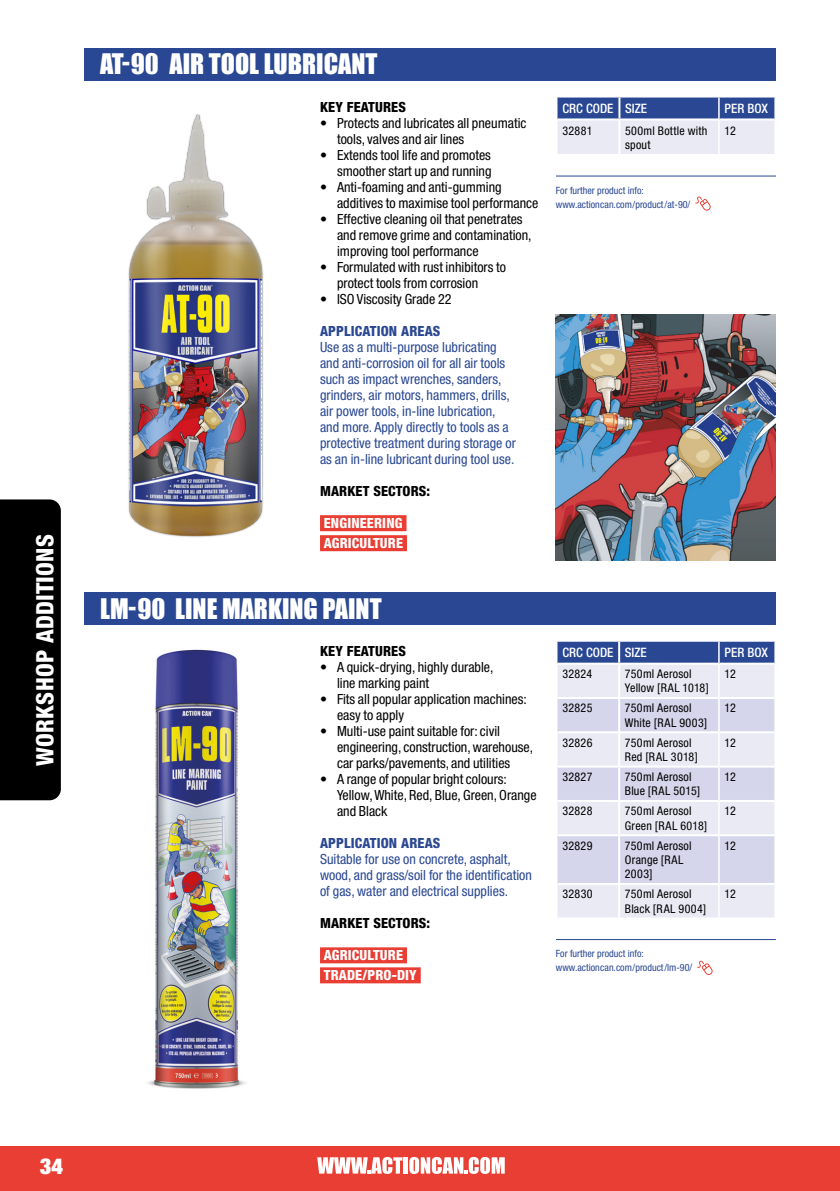
<style>
.page{position:relative;width:840px;height:1191px;background:#fff}
.page>*{position:absolute;margin:0;border:0;box-sizing:border-box;transform-origin:0 0}
.t1{font:26px "Impact";color:#fff}
.t2{font:800 condensed 24px "Helvetica Neue LT Std";letter-spacing:.01em;color:#fff}
.t3{font:900 condensed 22px "Helvetica Neue LT Std";color:#fff}
.t4{font:condensed 14px/16px "Helvetica Neue LT Std";color:#000}
.t5{font:condensed 14px/16px "Helvetica Neue LT Std";color:#294792}
.t6{font:800 condensed 14px "Helvetica Neue LT Std";letter-spacing:.01em;color:#000}
.t7{font:800 condensed 14px/20px "Helvetica Neue LT Std";letter-spacing:.01em;color:#fff}
.t8{font:800 condensed 14px "Helvetica Neue LT Std";letter-spacing:.01em;color:#294792}
.t9{font:500 condensed 13px "Helvetica Neue LT Std";color:#fff}
.t10{font:condensed 12px/14.4px "Helvetica Neue LT Std";letter-spacing:.025em;color:#000}
.t11{font:condensed 10px/14px "Helvetica Neue LT Std";color:#294792}
</style>
<div class="page">
<div style="left:84px;top:48px;width:691px;height:32px;background:#294792"></div>
<div style="left:84px;top:592px;width:691px;height:32px;background:#294792"></div>
<img style="left:555px;top:314px;width:220px;height:246px">
<div style="left:320px;top:515px;width:86px;height:16px;background:#e83e33"></div>
<div style="left:320px;top:535px;width:87px;height:16px;background:#e83e33"></div>
<hr style="left:555px;top:175px;width:220px;height:1px;background:#294792">
<svg style="left:556px;top:97px;width:219px;height:57px;background:#a6b1d2"></svg>
<hr style="left:555px;top:119px;width:2px;height:35px;background:#fff">
<hr style="left:717px;top:119px;width:2px;height:35px;background:#fff">
<hr style="left:774px;top:119px;width:1px;height:35px;background:#fff">
<svg style="left:695px;top:196px;width:15px;height:15px"></svg>
<img style="left:128px;top:114px;width:136px;height:423px">
<div style="left:320px;top:947px;width:87px;height:16px;background:#e83e33"></div>
<div style="left:320px;top:967px;width:100px;height:16px;background:#e83e33"></div>
<hr style="left:555px;top:939px;width:220px;height:1px;background:#294792">
<div style="left:557px;top:665px;width:217px;height:252px;background:#eaeaf5"></div>
<svg style="left:557px;top:699px;width:217px;height:184px;background:#ddddef"></svg>
<hr style="left:617px;top:664px;width:2px;height:33px;background:#fff">
<hr style="left:557px;top:697px;width:61px;height:2px;background:#fff">
<hr style="left:618px;top:697px;width:99px;height:2px;background:#fff">
<hr style="left:617px;top:699px;width:2px;height:32px;background:#fff">
<hr style="left:719px;top:697px;width:55px;height:2px;background:#fff">
<hr style="left:557px;top:731px;width:61px;height:2px;background:#fff">
<hr style="left:618px;top:731px;width:99px;height:2px;background:#fff">
<hr style="left:617px;top:733px;width:2px;height:32px;background:#fff">
<hr style="left:719px;top:731px;width:55px;height:2px;background:#fff">
<hr style="left:557px;top:765px;width:61px;height:2px;background:#fff">
<hr style="left:618px;top:765px;width:99px;height:2px;background:#fff">
<hr style="left:617px;top:767px;width:2px;height:33px;background:#fff">
<hr style="left:719px;top:765px;width:55px;height:2px;background:#fff">
<hr style="left:557px;top:800px;width:61px;height:2px;background:#fff">
<hr style="left:618px;top:800px;width:99px;height:2px;background:#fff">
<hr style="left:617px;top:802px;width:2px;height:32px;background:#fff">
<hr style="left:719px;top:800px;width:55px;height:2px;background:#fff">
<hr style="left:557px;top:834px;width:61px;height:2px;background:#fff">
<hr style="left:618px;top:834px;width:99px;height:2px;background:#fff">
<hr style="left:617px;top:836px;width:2px;height:47px;background:#fff">
<hr style="left:719px;top:834px;width:55px;height:2px;background:#fff">
<hr style="left:557px;top:883px;width:61px;height:2px;background:#fff">
<hr style="left:618px;top:883px;width:99px;height:2px;background:#fff">
<hr style="left:617px;top:885px;width:2px;height:32px;background:#fff">
<hr style="left:719px;top:883px;width:55px;height:2px;background:#fff">
<svg style="left:556px;top:641px;width:219px;height:22px;background:#385499"></svg>
<hr style="left:717px;top:663px;width:2px;height:35px;background:#fff">
<hr style="left:717px;top:698px;width:2px;height:34px;background:#fff">
<hr style="left:717px;top:732px;width:2px;height:34px;background:#fff">
<hr style="left:717px;top:766px;width:2px;height:35px;background:#fff">
<hr style="left:717px;top:801px;width:2px;height:34px;background:#fff">
<hr style="left:717px;top:835px;width:2px;height:49px;background:#fff">
<hr style="left:717px;top:884px;width:2px;height:33px;background:#fff">
<svg style="left:697px;top:960px;width:15px;height:15px"></svg>
<img style="left:147px;top:649px;width:99px;height:440px">
<div style="left:0;top:499px;width:61px;height:301px;background:#000"></div>
<div style="left:0;top:1146px;width:839px;height:45px;background:#e83e33"></div>
<svg style="left:317px;top:1157px;width:85px;height:17px"></svg>
<hr style="left:403px;top:1157px;width:4px;height:16px;background:#fff">
<svg style="left:409px;top:1157px;width:95px;height:17px;background:#f7c3c0"></svg>
<h2 class="t2" style="left:30px;top:765px;width:233px;rotate:-90deg">WORKSHOP ADDITIONS</h2>
<h1 class="t1" style="left:100px;top:44px;width:279px">AT-90 AIR TOOL LUBRICANT</h1>
<p class="t6" style="left:320px;top:98px;width:87px">KEY FEATURES</p>
<p class="t4" style="left:337px;top:115px;width:191px;text-indent:-17px">• Protects and lubricates all pneumatic tools, valves and air lines</p>
<p class="t4" style="left:320px;top:147px;width:173px;text-align:right">• Extends tool life and promotes smoother start up and running</p>
<p class="t4" style="left:337px;top:179px;width:203px;text-indent:-17px">• Anti-foaming and anti-gumming additives to maximise tool performance</p>
<p class="t4" style="left:337px;top:211px;width:196px;text-indent:-17px">• Effective cleaning oil that penetrates and remove grime and contamination, improving tool performance</p>
<p class="t4" style="left:337px;top:259px;width:170px;text-indent:-17px">• Formulated with rust inhibitors to protect tools from corrosion</p>
<p class="t4" style="left:320px;top:291px;width:133px">• ISO Viscosity Grade 22</p>
<p class="t8" style="left:320px;top:322px;width:122px">APPLICATION AREAS</p>
<p class="t5" style="left:320px;top:339px;width:197px">Use as a multi-purpose lubricating and anti-corrosion oil for all air tools such as impact wrenches, sanders, grinders, air motors, hammers, drills, air power tools, in-line lubrication, and more. Apply directly to tools as a protective treatment during storage or as an in-line lubricant during tool use.</p>
<p class="t6" style="left:320px;top:482px;width:112px">MARKET SECTORS:</p>
<p class="t7" style="left:323px;top:513px;width:81px">ENGINEERING<br>AGRICULTURE</p>
<p class="t9" style="left:562px;top:100px;width:86px">CRC CODE SIZE</p>
<p class="t9" style="left:724px;top:100px;width:45px">PER BOX</p>
<p class="t10" style="left:562px;top:123px;width:32px">32881</p>
<p class="t10" style="left:624px;top:123px;width:84px">500ml Bottle with spout</p>
<p class="t10" style="left:724px;top:123px;width:13px">12</p>
<p class="t11" style="left:555px;top:183px;width:136px">For further product info: www.actioncan.com/product/at-90/</p>
<h1 class="t1" style="left:100px;top:588px;width:283px">LM-90 LINE MARKING PAINT</h1>
<p class="t6" style="left:320px;top:642px;width:87px">KEY FEATURES</p>
<p class="t4" style="left:337px;top:659px;width:158px;text-indent:-17px">• A quick-drying, highly durable, line marking paint</p>
<p class="t4" style="left:337px;top:691px;width:191px;text-indent:-17px">• Fits all popular application machines: easy to apply</p>
<p class="t4" style="left:337px;top:723px;width:197px;text-indent:-17px">• Multi-use paint suitable for: civil engineering, construction, warehouse, car parks/pavements, and utilities</p>
<p class="t4" style="left:337px;top:771px;width:201px;text-indent:-17px">• A range of popular bright colours:<br>Yellow, White, Red, Blue, Green, Orange and Black</p>
<p class="t8" style="left:320px;top:834px;width:122px">APPLICATION AREAS</p>
<p class="t5" style="left:320px;top:851px;width:213px">Suitable for use on concrete, asphalt, wood, and grass/soil for the identification of gas, water and electrical supplies.</p>
<p class="t6" style="left:320px;top:914px;width:112px">MARKET SECTORS:</p>
<p class="t7" style="left:323px;top:945px;width:94px">AGRICULTURE<br>TRADE/PRO-DIY</p>
<p class="t9" style="left:562px;top:644px;width:86px">CRC CODE SIZE</p>
<p class="t9" style="left:724px;top:644px;width:45px">PER BOX</p>
<p class="t10" style="left:562px;top:666px;width:31px">32824</p>
<p class="t10" style="left:624px;top:666px;width:85px">750ml Aerosol<br>Yellow [RAL 1018]</p>
<p class="t10" style="left:724px;top:666px;width:13px">12</p>
<p class="t10" style="left:562px;top:700px;width:31px">32825</p>
<p class="t10" style="left:624px;top:700px;width:84px">750ml Aerosol<br>White [RAL 9003]</p>
<p class="t10" style="left:724px;top:700px;width:13px">12</p>
<p class="t10" style="left:562px;top:735px;width:32px">32826</p>
<p class="t10" style="left:624px;top:735px;width:74px">750ml Aerosol<br>Red [RAL 3018]</p>
<p class="t10" style="left:724px;top:735px;width:13px">12</p>
<p class="t10" style="left:562px;top:769px;width:31px">32827</p>
<p class="t10" style="left:624px;top:769px;width:77px">750ml Aerosol<br>Blue [RAL 5015]</p>
<p class="t10" style="left:724px;top:769px;width:13px">12</p>
<p class="t10" style="left:562px;top:803px;width:31px">32828</p>
<p class="t10" style="left:624px;top:803px;width:84px">750ml Aerosol<br>Green [RAL 6018]</p>
<p class="t10" style="left:724px;top:803px;width:13px">12</p>
<p class="t10" style="left:562px;top:838px;width:32px">32829</p>
<p class="t10" style="left:624px;top:838px;width:68px">750ml Aerosol<br>Orange [RAL<br>2003]</p>
<p class="t10" style="left:724px;top:838px;width:13px">12</p>
<p class="t10" style="left:562px;top:886px;width:32px">32830</p>
<p class="t10" style="left:624px;top:886px;width:83px">750ml Aerosol<br>Black [RAL 9004]</p>
<p class="t10" style="left:724px;top:886px;width:13px">12</p>
<p class="t11" style="left:555px;top:946px;width:138px">For further product info: www.actioncan.com/product/lm-90/</p>
<h3 class="t3" style="left:40px;top:1152px;width:25px">34</h3>
</div>
